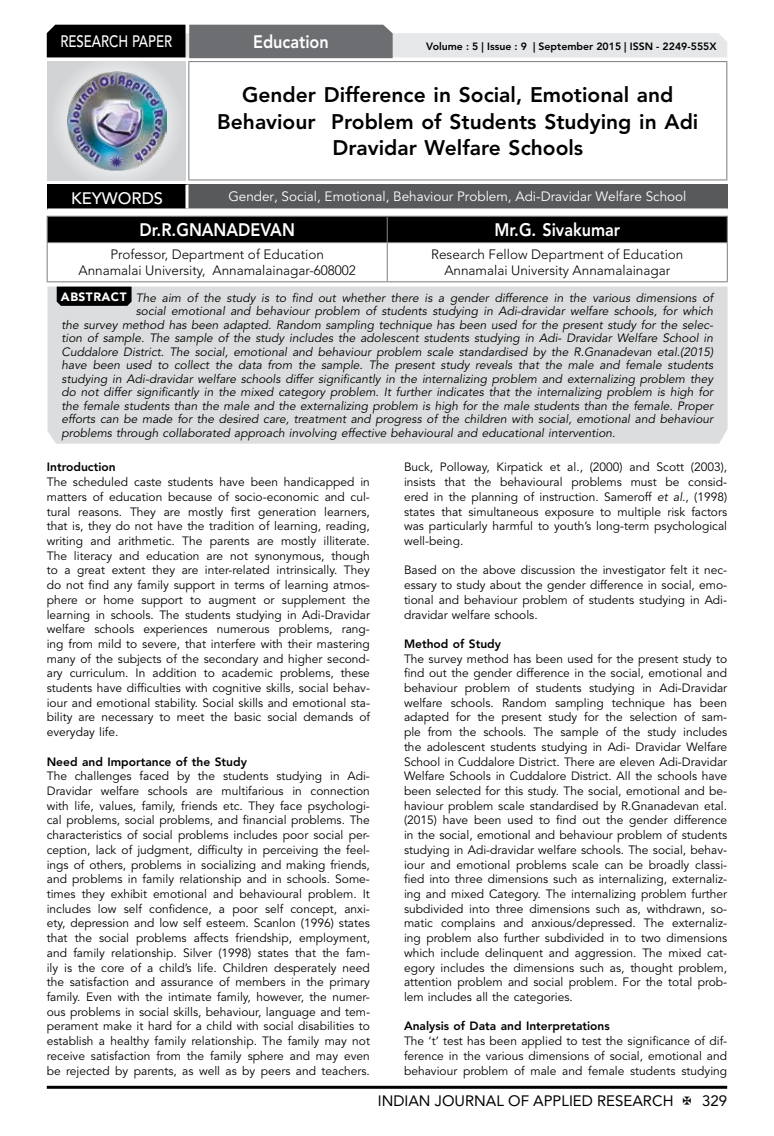
<style>
.page{position:relative;width:774px;height:1136px;background:#fff}
.page>*{position:absolute;margin:0;border:0;box-sizing:border-box;transform-origin:0 0}
.t1{font:800 21px/26.2px "Avenir LT Std";color:#000;text-align:center}
.t2{font:800 18px "Avenir LT Std";color:#fff;scale:.9 1}
.t3{font:500 16.5px "Avenir LT Std";color:#fff;scale:.8 1}
.t4{font:500 16.5px "Avenir LT Std";color:#fff}
.t5{font:15px "Avenir LT Std";color:#000}
.t6{font:300 13.5px/16.2px "Avenir LT Std";color:#000;text-align:center}
.t7{font:13.5px "Avenir LT Std";color:#fff}
.t8{font:12px/14.7px "Avenir LT Std";color:#000;text-align:justify}
.t9{font:italic 12px "Avenir LT Std";color:#000}
.t10{font:800 12px "Avenir LT Std";color:#000}
.t11{font:800 10.5px "Avenir LT Std";color:#000}
.s1{font-weight:900;font-style:normal;color:#fff}
.s2{font-style:italic}
</style>
<div class="page">
<hr style="left:47px;top:1085px;width:680px;height:3px;background:#000">
<div style="left:48px;top:62px;width:137px;height:118px;background:linear-gradient(to right,#d9dadb,#d9dadb)"></div>
<img style="left:68px;top:71px;width:99px;height:100px">
<svg style="left:47px;top:25px;width:680px;height:33px;background:#979899"></svg>
<hr style="left:188px;top:61px;width:539px;height:1px;background:#808285">
<hr style="left:188px;top:62px;width:1px;height:117px;background:#808285">
<hr style="left:726px;top:62px;width:1px;height:117px;background:#808285">
<hr style="left:188px;top:179px;width:539px;height:1px;background:#808285">
<div style="left:47px;top:216px;width:681px;height:26px;background:#000"></div>
<hr style="left:47px;top:242px;width:340px;height:1px;background:#808285">
<hr style="left:47px;top:243px;width:1px;height:38px;background:#808285">
<hr style="left:387px;top:242px;width:341px;height:1px;background:#808285">
<hr style="left:387px;top:243px;width:1px;height:38px;background:#808285">
<hr style="left:727px;top:243px;width:1px;height:38px;background:#808285">
<hr style="left:47px;top:281px;width:340px;height:1px;background:#808285">
<hr style="left:387px;top:281px;width:341px;height:1px;background:#808285">
<div style="left:47px;top:185px;width:140px;height:25px;background:#000"></div>
<div style="left:187px;top:185px;width:541px;height:25px;background:#58595b"></div>
<hr style="left:185px;top:185px;width:3px;height:23px;background:#fff">
<hr style="left:47px;top:208px;width:140px;height:3px;background:#fff">
<hr style="left:187px;top:208px;width:541px;height:3px;background:#fff">
<div style="left:48px;top:286px;width:679px;height:157px;background:#dcddde"></div>
<svg style="left:57px;top:286px;width:75px;height:20px"></svg>
<h3 class="t3" style="left:60px;top:32px;width:139px">RESEARCH PAPER</h3>
<h2 class="t2" style="left:253px;top:31px;width:86px">Education</h2>
<p class="t11" style="left:426px;top:41px;width:292px">Volume : 5 | Issue : 9 | September 2015 | ISSN - 2249-555X</p>
<h1 class="t1" style="left:217px;top:82px;width:483px">Gender Difference in Social, Emotional and<br>Behaviour Problem of Students Studying in Adi<br>Dravidar Welfare Schools</h1>
<h3 class="t4" style="left:71px;top:188px;width:94px">KEYWORDS</h3>
<p class="t7" style="left:228px;top:189px;width:460px">Gender, Social, Emotional, Behaviour Problem, Adi-Dravidar Welfare School</p>
<h2 class="t2" style="left:139px;top:219px;width:174px">Dr.R.GNANADEVAN</h2>
<h2 class="t2" style="left:494px;top:219px;width:141px">Mr.G. Sivakumar</h2>
<p class="t6" style="left:78px;top:246px;width:279px">Professor, Department of Education<br>Annamalai University, Annamalainagar-608002</p>
<p class="t6" style="left:431px;top:246px;width:254px">Research Fellow Department of Education<br>Annamalai University Annamalainagar</p>
<p class="t9" style="left:61px;top:291px;width:654px"><span class="s1">ABSTRACT</span> The aim of the study is to find out whether there is a gender difference in the various dimensions of</p>
<p class="t9" style="left:136px;top:304px;width:579px">social emotional and behaviour problem of students studying in Adi-dravidar welfare schools, for which</p>
<p class="t9" style="left:62px;top:318px;width:653px">the survey method has been adapted. Random sampling technique has been used for the present study for the selec-</p>
<p class="t9" style="left:62px;top:331px;width:653px">tion of sample. The sample of the study includes the adolescent students studying in Adi- Dravidar Welfare School in</p>
<p class="t9" style="left:62px;top:345px;width:653px">Cuddalore District. The social, emotional and behaviour problem scale standardised by the R.Gnanadevan etal.(2015)</p>
<p class="t9" style="left:62px;top:358px;width:653px">have been used to collect the data from the sample. The present study reveals that the male and female students</p>
<p class="t9" style="left:62px;top:372px;width:653px">studying in Adi-dravidar welfare schools differ significantly in the internalizing problem and externalizing problem they</p>
<p class="t9" style="left:62px;top:385px;width:653px">do not differ significantly in the mixed category problem. It further indicates that the internalizing problem is high for</p>
<p class="t9" style="left:62px;top:399px;width:653px">the female students than the male and the externalizing problem is high for the male students than the female. Proper</p>
<p class="t9" style="left:62px;top:412px;width:653px">efforts can be made for the desired care, treatment and progress of the children with social, emotional and behaviour</p>
<p class="t9" style="left:62px;top:426px;width:555px">problems through collaborated approach involving effective behavioural and educational intervention.</p>
<p class="t10" style="left:47px;top:460px;width:70px">Introduction</p>
<p class="t8" style="left:47px;top:475px;width:325px">The scheduled caste students have been handicapped in matters of education because of socio-economic and cul&shy;tural reasons. They are mostly first generation learners, that is, they do not have the tradition of learning, reading, writing and arithmetic. The parents are mostly illiterate.<br>The literacy and education are not synonymous, though to a great extent they are inter-related intrinsically. They do not find any family support in terms of learning atmos&shy;phere or home support to augment or supplement the learning in schools. The students studying in Adi-Dravidar welfare schools experiences numerous problems, rang&shy;ing from mild to severe, that interfere with their mastering many of the subjects of the secondary and higher second&shy;ary curriculum. In addition to academic problems, these students have difficulties with cognitive skills, social behav&shy;iour and emotional stability. Social skills and emotional sta&shy;bility are necessary to meet the basic social demands of everyday life.</p>
<p class="t10" style="left:47px;top:754px;width:202px">Need and Importance of the Study</p>
<p class="t8" style="left:47px;top:769px;width:325px">The challenges faced by the students studying in Adi-Dravidar welfare schools are multifarious in connection with life, values, family, friends etc. They face psychologi&shy;cal problems, social problems, and financial problems. The characteristics of social problems includes poor social per&shy;ception, lack of judgment, difficulty in perceiving the feel&shy;ings of others, problems in socializing and making friends, and problems in family relationship and in schools. Some&shy;times they exhibit emotional and behavioural problem. It includes low self confidence, a poor self concept, anxi&shy;ety, depression and low self esteem. Scanlon (1996) states that the social problems affects friendship, employment, and family relationship. Silver (1998) states that the fam&shy;ily is the core of a child’s life. Children desperately need the satisfaction and assurance of members in the primary family. Even with the intimate family, however, the numer&shy;ous problems in social skills, behaviour, language and tem&shy;perament make it hard for a child with social disabilities to establish a healthy family relationship. The family may not receive satisfaction from the family sphere and may even be rejected by parents, as well as by peers and teachers.</p>
<p class="t8" style="left:404px;top:460px;width:325px">Buck, Polloway, Kirpatick et al., (2000) and Scott (2003), insists that the behavioural problems must be consid&shy;ered in the planning of instruction. Sameroff <span class="s2">et al.</span>, (1998) states that simultaneous exposure to multiple risk factors was particularly harmful to youth’s long-term psychological well-being.</p>
<p class="t8" style="left:404px;top:563px;width:325px">Based on the above discussion the investigator felt it nec&shy;essary to study about the gender difference in social, emo&shy;tional and behaviour problem of students studying in Adi&shy;dravidar welfare schools.</p>
<p class="t10" style="left:404px;top:636px;width:99px">Method of Study</p>
<p class="t8" style="left:404px;top:651px;width:325px">The survey method has been used for the present study to find out the gender difference in the social, emotional and behaviour problem of students studying in Adi-Dravidar welfare schools. Random sampling technique has been adapted for the present study for the selection of sam&shy;ple from the schools. The sample of the study includes the adolescent students studying in Adi- Dravidar Welfare School in Cuddalore District. There are eleven Adi-Dravidar Welfare Schools in Cuddalore District. All the schools have been selected for this study. The social, emotional and be&shy;haviour problem scale standardised by R.Gnanadevan etal. (2015) have been used to find out the gender difference in the social, emotional and behaviour problem of students studying in Adi-dravidar welfare schools. The social, behav&shy;iour and emotional problems scale can be broadly classi&shy;fied into three dimensions such as internalizing, externaliz&shy;ing and mixed Category. The internalizing problem further subdivided into three dimensions such as, withdrawn, so&shy;matic complains and anxious/depressed. The externaliz&shy;ing problem also further subdivided in to two dimensions which include delinquent and aggression. The mixed cat&shy;egory includes the dimensions such as, thought problem, attention problem and social problem. For the total prob&shy;lem includes all the categories.</p>
<p class="t10" style="left:404px;top:1018px;width:207px">Analysis of Data and Interpretations</p>
<p class="t8" style="left:404px;top:1033px;width:325px">The ‘t’ test has been applied to test the significance of dif&shy;ference in the various dimensions of social, emotional and behaviour problem of male and female students studying</p>
<p class="t5" style="left:378px;top:1091px;width:297px">INDIAN JOURNAL OF APPLIED RESEARCH</p>
<p class="t5" style="left:702px;top:1091px;width:27px">329</p>
</div>
